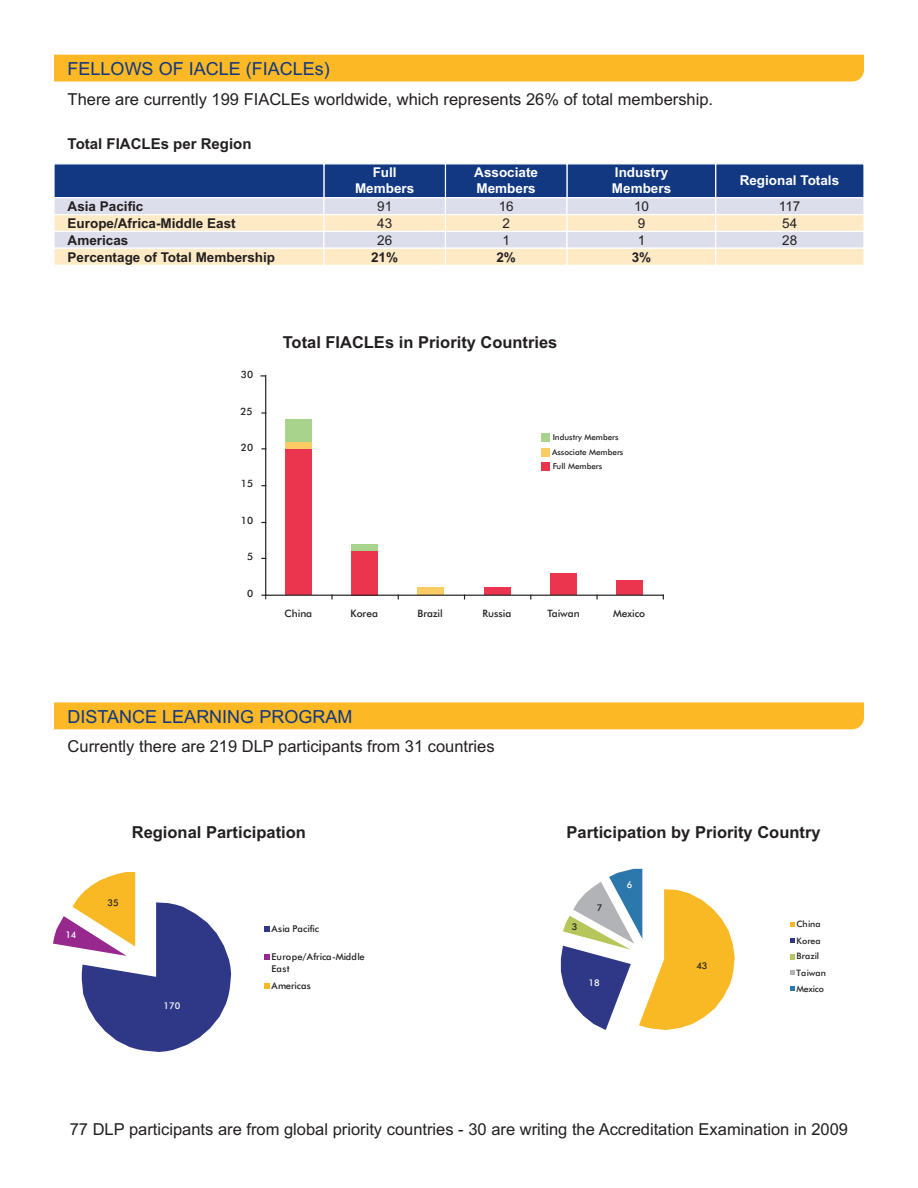
<style>
.page{position:relative;width:918px;height:1188px;background:#fff}
.page>*{position:absolute;margin:0;border:0;box-sizing:border-box;transform-origin:0 0}
.t1{font:18px "Arial";color:#113880}
.t2{font:16.5px "Arial";color:#231f20}
.t3{font:700 16.5px "Arial";color:#231f20}
.t4{font:700 15px "Arial";color:#231f20}
.t5{font:700 13.5px/17px "Arial";color:#231f20}
.t6{font:700 13.5px/15.1px "Arial";color:#fff}
.t7{font:13.5px/17px "Arial";color:#231f20;text-align:center}
.t8{font:500 10.2px "Futura BT";color:#231f20}
.t9{font:500 9.45px/11.6px "Futura BT";color:#231f20}
.t10{font:500 9.3px "Futura BT";color:#fff}
.t11{font:500 9.3px "Futura BT";color:#231f20}
.t12{font:500 8.85px/16.2px "Futura BT";color:#231f20}
.t13{font:500 8.1px/15.6px "Futura BT";color:#231f20}
.s1{font-weight:700}
</style>
<div class="page">
<svg style="left:560px;top:868px;width:235px;height:162px"></svg>
<svg style="left:53px;top:872px;width:217px;height:180px"></svg>
<div style="left:285px;top:449px;width:27px;height:146px;background:#eb354e"></div>
<div style="left:351px;top:551px;width:27px;height:44px;background:#eb354e"></div>
<div style="left:484px;top:588px;width:27px;height:7px;background:#eb354e"></div>
<div style="left:550px;top:574px;width:27px;height:21px;background:#eb354e"></div>
<div style="left:616px;top:581px;width:27px;height:14px;background:#eb354e"></div>
<div style="left:285px;top:442px;width:27px;height:7px;background:#fbcc63"></div>
<div style="left:351px;top:545px;width:27px;height:6px;background:#a7d38d"></div>
<div style="left:418px;top:588px;width:26px;height:7px;background:#fbcc63"></div>
<div style="left:285px;top:420px;width:27px;height:22px;background:#a7d38d"></div>
<hr style="left:265px;top:375px;width:1px;height:220px;background:#231f20">
<hr style="left:266px;top:595px;width:397px;height:1px;background:#231f20">
<div style="left:541px;top:448px;width:8px;height:8px;background:#fbcc63"></div>
<div style="left:541px;top:433px;width:8px;height:9px;background:#a7d38d"></div>
<div style="left:541px;top:462px;width:8px;height:9px;background:#eb354e"></div>
<div style="left:54px;top:55px;width:810px;height:27px;background:#fcb825"></div>
<svg style="left:54px;top:164px;width:810px;height:101px;background:#a9afbf"></svg>
<div style="left:54px;top:702px;width:810px;height:27px;background:#fcb825"></div>
<p class="t1" style="left:68px;top:62px;width:264px">FELLOWS OF IACLE (FIACLEs)</p>
<p class="t2" style="left:68px;top:93px;width:647px">There are currently 199 FIACLEs worldwide, which represents 26% of total membership.</p>
<p class="t4" style="left:68px;top:139px;width:185px">Total FIACLEs per Region</p>
<p class="t6" style="left:355px;top:166px;width:61px;text-align:center">Full<br>Members</p>
<p class="t6" style="left:474px;top:166px;width:65px">Associate<br>Members</p>
<p class="t6" style="left:612px;top:166px;width:61px">Industry<br>Members</p>
<p class="t6" style="left:740px;top:174px;width:101px">Regional Totals</p>
<p class="t5" style="left:68px;top:199px;width:209px">Asia Pacific<br>Europe/Africa-Middle East<br>Americas<br>Percentage of Total Membership</p>
<p class="t7" style="left:371px;top:199px;width:29px">91<br>43<br>26<br><span class="s1">21%</span></p>
<p class="t7" style="left:496px;top:199px;width:21px">16<br>2<br>1<br><span class="s1">2%</span></p>
<p class="t7" style="left:632px;top:199px;width:21px">10<br>9<br>1<br><span class="s1">3%</span></p>
<p class="t7" style="left:779px;top:199px;width:23px;text-align:left">117<br>54<br>28</p>
<p class="t8" style="left:241px;top:370px;width:14px">30</p>
<p class="t8" style="left:240px;top:407px;width:14px">25</p>
<p class="t8" style="left:241px;top:443px;width:14px">20</p>
<p class="t8" style="left:241px;top:480px;width:14px">15</p>
<p class="t8" style="left:241px;top:516px;width:14px">10</p>
<p class="t8" style="left:247px;top:552px;width:8px">5</p>
<p class="t8" style="left:247px;top:589px;width:8px">0</p>
<p class="t3" style="left:283px;top:336px;width:276px">Total FIACLEs in Priority Countries</p>
<p class="t13" style="left:552px;top:430px;width:73px">Industry Members<br>Associate Members</p>
<p class="t13" style="left:553px;top:459px;width:51px">Full Members</p>
<p class="t8" style="left:284px;top:609px;width:29px">China</p>
<p class="t8" style="left:351px;top:609px;width:29px">Korea</p>
<p class="t8" style="left:418px;top:609px;width:27px">Brazil</p>
<p class="t8" style="left:483px;top:609px;width:30px">Russia</p>
<p class="t8" style="left:548px;top:609px;width:34px">Taiwan</p>
<p class="t8" style="left:613px;top:609px;width:34px">Mexico</p>
<p class="t1" style="left:68px;top:710px;width:286px">DISTANCE LEARNING PROGRAM</p>
<p class="t2" style="left:68px;top:740px;width:429px">Currently there are 219 DLP participants from 31 countries</p>
<p class="t3" style="left:132px;top:826px;width:176px">Regional Participation</p>
<p class="t3" style="left:567px;top:826px;width:255px">Participation by Priority Country</p>
<p class="t10" style="left:65px;top:931px;width:13px">14</p>
<p class="t11" style="left:107px;top:899px;width:13px">35</p>
<p class="t10" style="left:164px;top:1002px;width:18px">170</p>
<p class="t9" style="left:272px;top:924px;width:49px">Asia Pacific</p>
<p class="t9" style="left:272px;top:952px;width:95px">Europe/Africa-Middle<br>East</p>
<p class="t9" style="left:272px;top:981px;width:41px">Americas</p>
<p class="t11" style="left:572px;top:923px;width:7px">3</p>
<p class="t11" style="left:597px;top:904px;width:7px">7</p>
<p class="t10" style="left:588px;top:979px;width:13px">18</p>
<p class="t10" style="left:627px;top:881px;width:7px">6</p>
<p class="t11" style="left:696px;top:962px;width:13px">43</p>
<p class="t12" style="left:797px;top:917px;width:31px">China<br>Korea<br>Brazil<br>Taiwan<br>Mexico</p>
<p class="t2" style="left:70px;top:1122px;width:780px">77 DLP participants are from global priority countries - 30 are writing the Accreditation Examination in 2009</p>
</div>
